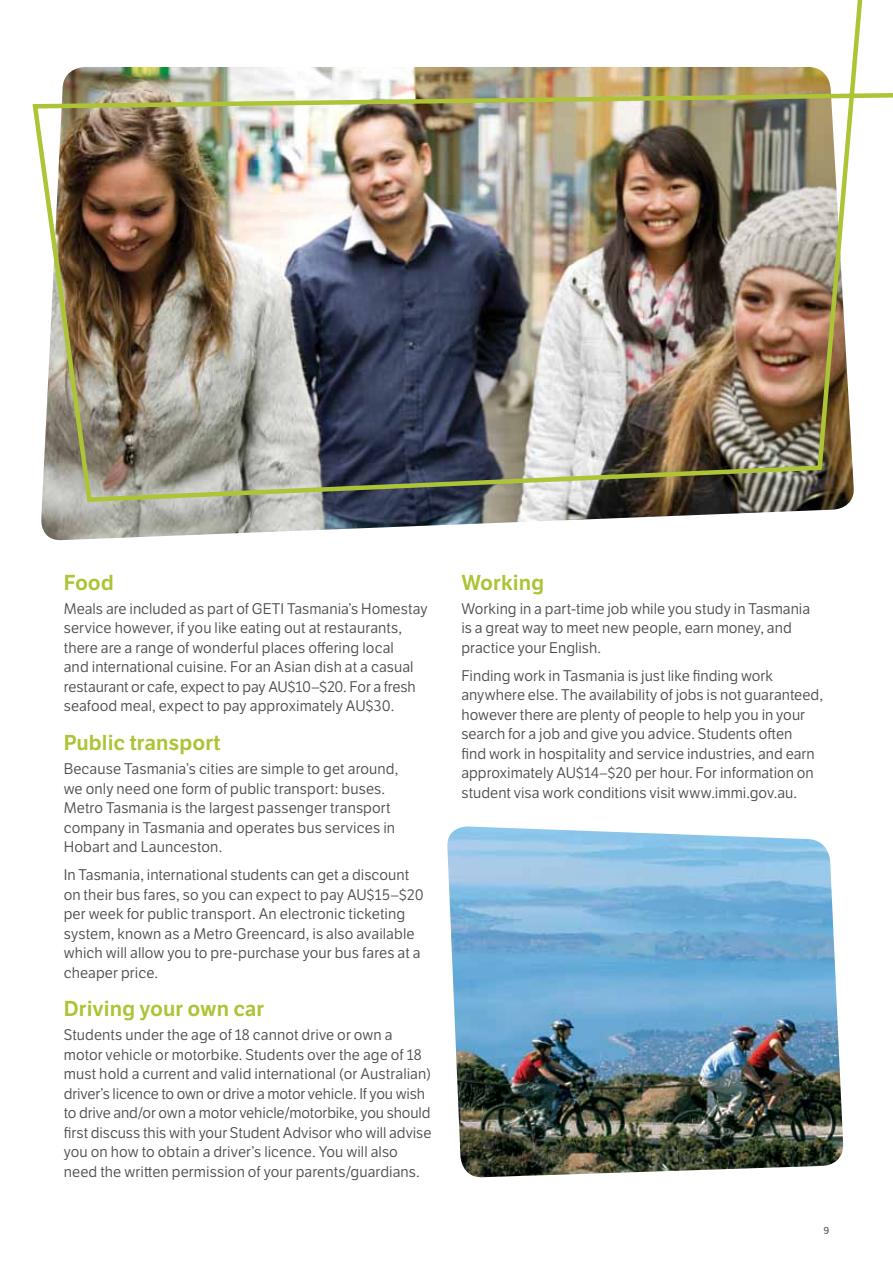
<style>
.page{position:relative;width:893px;height:1263px;background:#fff}
.page>*{position:absolute;margin:0;border:0;box-sizing:border-box;transform-origin:0 0}
.t1{font:600 21px "LFT Etica";color:#acc435}
.t2{font:15px/19.5px "LFT Etica";letter-spacing:.005em;color:#4d4d4f}
.t3{font:10.5px "Adelle";color:#4d4d4f}
</style>
<div class="page">
<img style="left:447px;top:826px;width:397px;height:352px">
<img style="left:41px;top:504px;width:807px;height:37px">
<img style="left:32px;top:0;width:861px;height:504px">
<h1 class="t1" style="left:64px;top:570px;width:52px">Food</h1>
<p class="t2" style="left:64px;top:599px;width:365px">Meals are included as part of GETI Tasmania’s Homestay service however, if you like eating out at restaurants, there are a range of wonderful places offering local<br>and international cuisine. For an Asian dish at a casual restaurant or cafe, expect to pay AU$10–$20. For a fresh seafood meal, expect to pay approximately AU$30.</p>
<h1 class="t1" style="left:64px;top:730px;width:158px">Public transport</h1>
<p class="t2" style="left:64px;top:759px;width:336px">Because Tasmania’s cities are simple to get around, we only need one form of public transport: buses.<br>Metro Tasmania is the largest passenger transport company in Tasmania and operates bus services in Hobart and Launceston.</p>
<p class="t2" style="left:64px;top:865px;width:361px">In Tasmania, international students can get a discount on their bus fares, so you can expect to pay AU$15–$20 per week for public transport. An electronic ticketing system, known as a Metro Greencard, is also available which will allow you to pre-purchase your bus fares at a cheaper price.</p>
<h1 class="t1" style="left:64px;top:996px;width:202px">Driving your own car</h1>
<p class="t2" style="left:64px;top:1025px;width:369px">Students under the age of 18 cannot drive or own a motor vehicle or motorbike. Students over the age of 18 must hold a current and valid international (or Australian) driver’s licence to own or drive a motor vehicle. If you wish to drive and/or own a motor vehicle/motorbike, you should first discuss this with your Student Advisor who will advise you on how to obtain a driver’s licence. You will also need the written permission of your parents/guardians.</p>
<h1 class="t1" style="left:461px;top:570px;width:84px">Working</h1>
<p class="t2" style="left:461px;top:599px;width:350px">Working in a part-time job while you study in Tasmania is a great way to meet new people, earn money, and practice your English.</p>
<p class="t2" style="left:461px;top:666px;width:363px">Finding work in Tasmania is just like finding work anywhere else. The availability of jobs is not guaranteed, however there are plenty of people to help you in your search for a job and give you advice. Students often<br>find work in hospitality and service industries, and earn approximately AU$14–$20 per hour. For information on student visa work conditions visit www.immi.gov.au.</p>
<p class="t3" style="left:823px;top:1222px;width:7px">9</p>
</div>
